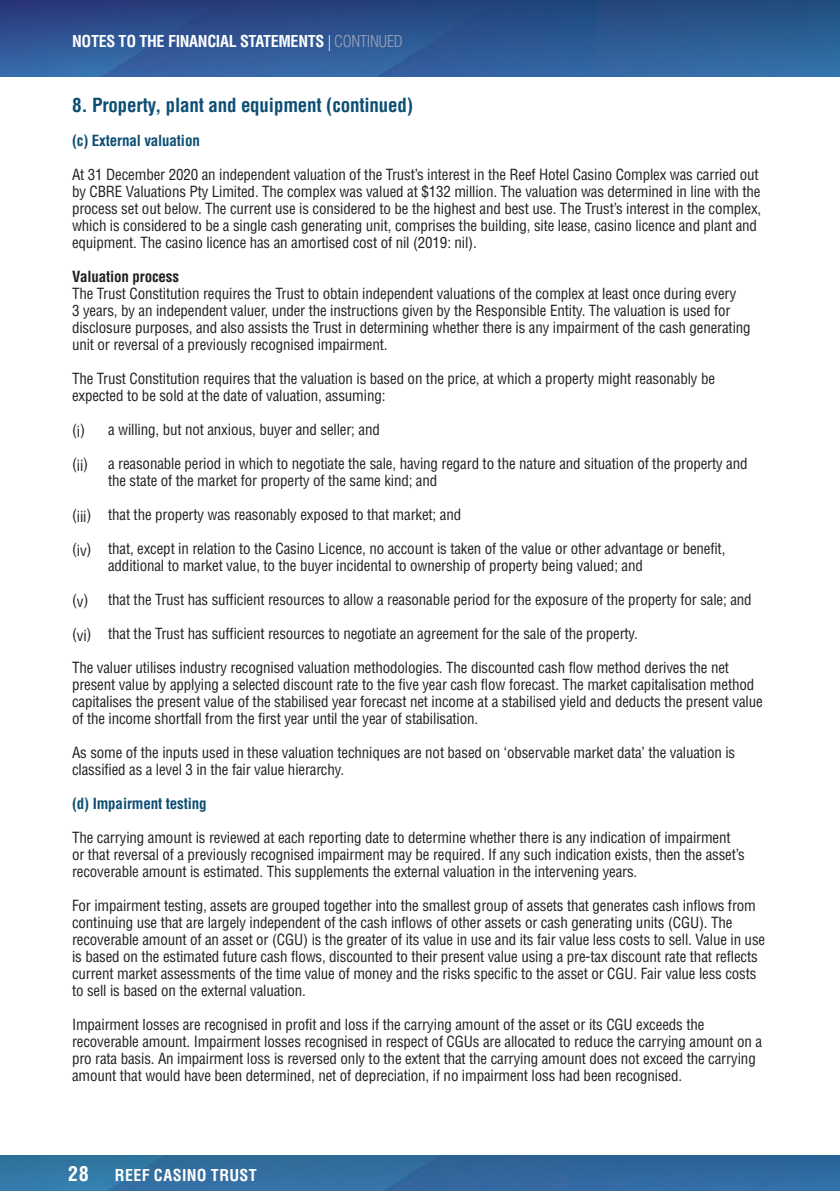
<style>
.page{position:relative;width:840px;height:1191px;background:#fff}
.page>*{position:absolute;margin:0;border:0;box-sizing:border-box;transform-origin:0 0}
.t1{font:700 condensed 20px "Helvetica LT Std";color:#fff}
.t2{font:700 condensed 19px "Helvetica LT Std";letter-spacing:-.01em;color:#0d4e73}
.t3{font:700 condensed 16px "Helvetica LT Std";letter-spacing:-.02em;color:#fff}
.t4{font:700 condensed 16px "Helvetica LT Std";letter-spacing:.025em;color:#fff}
.t5{font:condensed 15px/17px "Helvetica LT Std";letter-spacing:-.01em;color:#231f20}
.t6{font:700 condensed 15px "Helvetica LT Std";letter-spacing:-.01em;color:#0d4e73}
.t7{font:700 condensed 15px "Helvetica LT Std";letter-spacing:-.01em;color:#231f20}
.s1{font-weight:300}
.s2{font-weight:300;color:#99a2b9}
</style>
<div class="page">
<img style="left:0;top:1155px;width:839px;height:36px">
<img style="left:0;top:0;width:839px;height:77px">
<p class="t3" style="left:72px;top:31px;width:332px">NOTES TO THE FINANCIAL STATEMENTS <span class="s1">|</span> <span class="s2">CONTINUED</span></p>
<p class="t2" style="left:72px;top:93px;width:342px">8. Property, plant and equipment (continued)</p>
<p class="t6" style="left:72px;top:131px;width:129px">(c) External valuation</p>
<p class="t5" style="left:72px;top:166px;width:690px">At 31 December 2020 an independent valuation of the Trust’s interest in the Reef Hotel Casino Complex was carried out by CBRE Valuations Pty Limited. The complex was valued at $132 million. The valuation was determined in line with the process set out below. The current use is considered to be the highest and best use. The Trust’s interest in the complex, which is considered to be a single cash generating unit, comprises the building, site lease, casino licence and plant and equipment. The casino licence has an amortised cost of nil (2019: nil).</p>
<p class="t7" style="left:72px;top:267px;width:108px">Valuation process</p>
<p class="t5" style="left:72px;top:285px;width:679px">The Trust Constitution requires the Trust to obtain independent valuations of the complex at least once during every<br>3 years, by an independent valuer, under the instructions given by the Responsible Entity. The valuation is used for disclosure purposes, and also assists the Trust in determining whether there is any impairment of the cash generating unit or reversal of a previously recognised impairment.</p>
<p class="t5" style="left:72px;top:370px;width:644px">The Trust Constitution requires that the valuation is based on the price, at which a property might reasonably be expected to be sold at the date of valuation, assuming:</p>
<p class="t5" style="left:72px;top:421px;width:309px">(i) a willing, but not anxious, buyer and seller; and</p>
<p class="t5" style="left:108px;top:455px;width:640px;text-indent:-36px">(ii) a reasonable period in which to negotiate the sale, having regard to the nature and situation of the property and the state of the market for property of the same kind; and</p>
<p class="t5" style="left:72px;top:506px;width:390px">(iii) that the property was reasonably exposed to that market; and</p>
<p class="t5" style="left:108px;top:540px;width:618px;text-indent:-36px">(iv) that, except in relation to the Casino Licence, no account is taken of the value or other advantage or benefit, additional to market value, to the buyer incidental to ownership of property being valued; and</p>
<p class="t5" style="left:72px;top:591px;width:680px">(v) that the Trust has sufficient resources to allow a reasonable period for the exposure of the property for sale; and</p>
<p class="t5" style="left:72px;top:625px;width:567px">(vi) that the Trust has sufficient resources to negotiate an agreement for the sale of the property.</p>
<p class="t5" style="left:72px;top:659px;width:691px">The valuer utilises industry recognised valuation methodologies. The discounted cash flow method derives the net present value by applying a selected discount rate to the five year cash flow forecast. The market capitalisation method capitalises the present value of the stabilised year forecast net income at a stabilised yield and deducts the present value of the income shortfall from the first year until the year of stabilisation.</p>
<p class="t5" style="left:72px;top:744px;width:664px">As some of the inputs used in these valuation techniques are not based on ‘observable market data’ the valuation is classified as a level 3 in the fair value hierarchy.</p>
<p class="t6" style="left:72px;top:794px;width:136px">(d) Impairment testing</p>
<p class="t5" style="left:72px;top:829px;width:674px">The carrying amount is reviewed at each reporting date to determine whether there is any indication of impairment or that reversal of a previously recognised impairment may be required. If any such indication exists, then the asset’s recoverable amount is estimated. This supplements the external valuation in the intervening years.</p>
<p class="t5" style="left:72px;top:897px;width:694px">For impairment testing, assets are grouped together into the smallest group of assets that generates cash inflows from continuing use that are largely independent of the cash inflows of other assets or cash generating units (CGU). The recoverable amount of an asset or (CGU) is the greater of its value in use and its fair value less costs to sell. Value in use is based on the estimated future cash flows, discounted to their present value using a pre-tax discount rate that reflects current market assessments of the time value of money and the risks specific to the asset or CGU. Fair value less costs to sell is based on the external valuation.</p>
<p class="t5" style="left:72px;top:1016px;width:691px">Impairment losses are recognised in profit and loss if the carrying amount of the asset or its CGU exceeds the recoverable amount. Impairment losses recognised in respect of CGUs are allocated to reduce the carrying amount on a pro rata basis. An impairment loss is reversed only to the extent that the carrying amount does not exceed the carrying amount that would have been determined, net of depreciation, if no impairment loss had been recognised.</p>
<h1 class="t1" style="left:68px;top:1160px;width:22px">28</h1>
<p class="t4" style="left:115px;top:1164px;width:143px">REEF CASINO TRUST</p>
</div>
